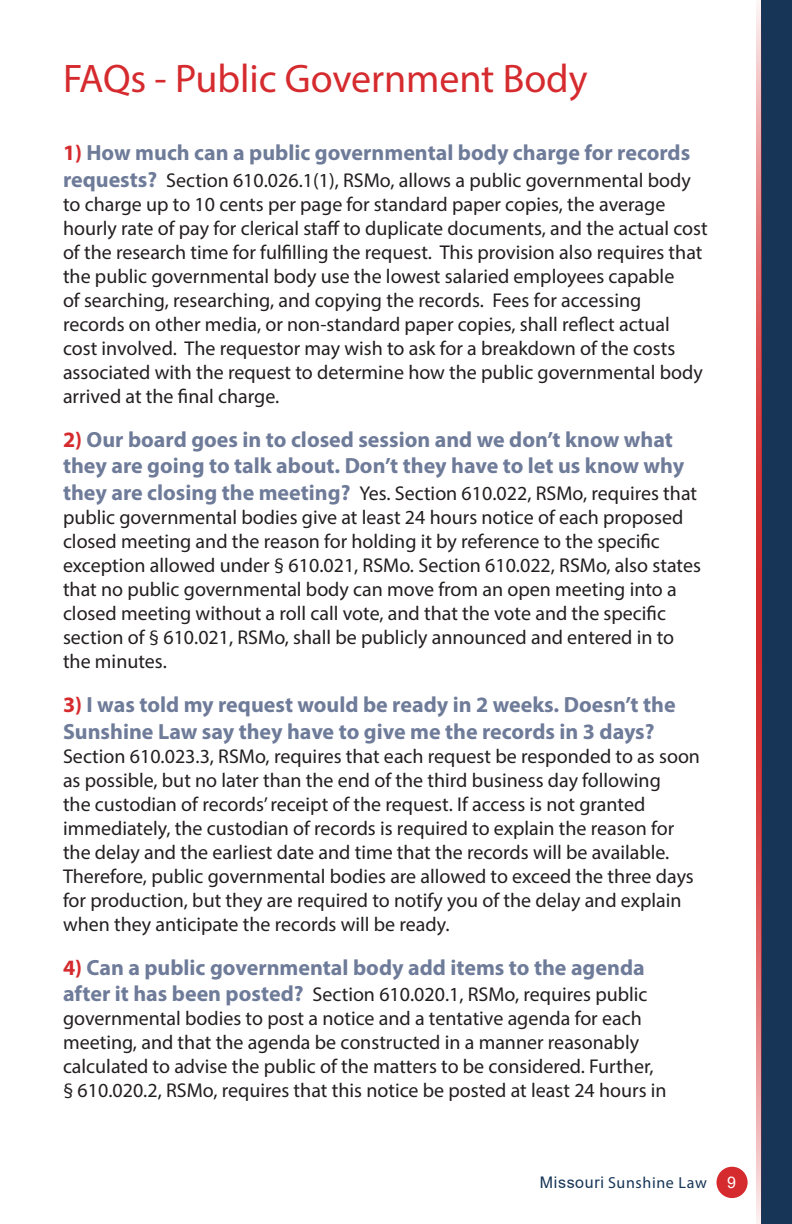
<style>
.page{position:relative;width:792px;height:1224px;background:#fff}
.page>*{position:absolute;margin:0;border:0;box-sizing:border-box;transform-origin:0 0}
.Body_PP{font:40px "Myriad Pro";letter-spacing:-.005em;color:#d52b2e}
.Body_PP-2{font:700 22px/26.4px "Myriad Pro";color:#6e7b99}
.Body_PP-3{font:20px/24px "Myriad Pro";color:#231f20}
.t1{font:16px "Myriad Pro";letter-spacing:.04em;color:#163557}
.t2{font:16px "Arial";color:#fff}
.s1{color:#d52b2e}
.s2{font-weight:700;font-size:22px;color:#6e7b99}
.s3{font-family:"Arial"}
</style>
<div class="page">
<div style="left:761px;top:0;width:31px;height:1224px;background:#163557"></div>
<div style="left:720px;top:1170px;width:25px;height:25px;background:#d52b2e;border-radius:50%"></div>
<div style="left:717px;top:1167px;width:31px;height:31px;border:6px solid #d52b2e;border-radius:50%"></div>
<svg style="left:756px;top:7px;width:6px;height:1217px;background:#d56366"></svg>
<p class="Body_PP" style="left:63px;top:54px;width:526px">FAQs - Public Government Body</p>
<p class="Body_PP-2" style="left:63px;top:139px;width:629px"><span class="s1">1)</span> How much can a public governmental body charge for records</p>
<p class="Body_PP-3" style="left:63px;top:168px;width:646px"><span class="s2">requests?</span> Section 610.026.1(1), RSMo, allows a public governmental body to charge up to 10 cents per page for standard paper copies, the average hourly rate of pay for clerical staff to duplicate documents, and the actual cost of the research time for fulfilling the request. This provision also requires that the public governmental body use the lowest salaried employees capable<br>of searching, researching, and copying the records. Fees for accessing records on other media, or non-standard paper copies, shall reflect actual cost involved. The requestor may wish to ask for a breakdown of the costs associated with the request to determine how the public governmental body arrived at the final charge.</p>
<p class="Body_PP-2" style="left:63px;top:426px;width:623px"><span class="s1">2)</span> Our board goes in to closed session and we don’t know what they are going to talk about. Don’t they have to let us know why</p>
<p class="Body_PP-3" style="left:63px;top:481px;width:640px"><span class="s2">they are closing the meeting?</span> Yes. Section 610.022, RSMo, requires that public governmental bodies give at least 24 hours notice of each proposed closed meeting and the reason for holding it by reference to the specific exception allowed under § 610.021, RSMo. Section 610.022, RSMo, also states that no public governmental body can move from an open meeting into a closed meeting without a roll call vote, and that the vote and the specific section of § 610.021, RSMo, shall be publicly announced and entered in to the minutes.</p>
<p class="Body_PP-2" style="left:63px;top:691px;width:614px"><span class="s1">3)</span> I was told my request would be ready in 2 weeks. Doesn’t the<br>Sunshine Law say they have to give me the records in 3 days?</p>
<p class="Body_PP-3" style="left:63px;top:744px;width:639px">Section 610.023.3, RSMo, requires that each request be responded to as soon as possible, but no later than the end of the third business day following<br>the custodian of records’ receipt of the request. If access is not granted immediately, the custodian of records is required to explain the reason for the delay and the earliest date and time that the records will be available.<br>Therefore, public governmental bodies are allowed to exceed the three days for production, but they are required to notify you of the delay and explain when they anticipate the records will be ready.</p>
<p class="Body_PP-2" style="left:63px;top:954px;width:583px"><span class="s1">4)</span> Can a public governmental body add items to the agenda</p>
<p class="Body_PP-3" style="left:63px;top:982px;width:605px"><span class="s2">after it has been posted?</span> Section 610.020.1, RSMo, requires public governmental bodies to post a notice and a tentative agenda for each meeting, and that the agenda be constructed in a manner reasonably calculated to advise the public of the matters to be considered. Further, § 610.020.2, RSMo, requires that this notice be posted at least 24 hours in</p>
<p class="t1" style="left:540px;top:1173px;width:168px"><span class="s3">Missouri</span> Sunshine Law</p>
<p class="t2" style="left:727px;top:1172px;width:10px">9</p>
</div>
